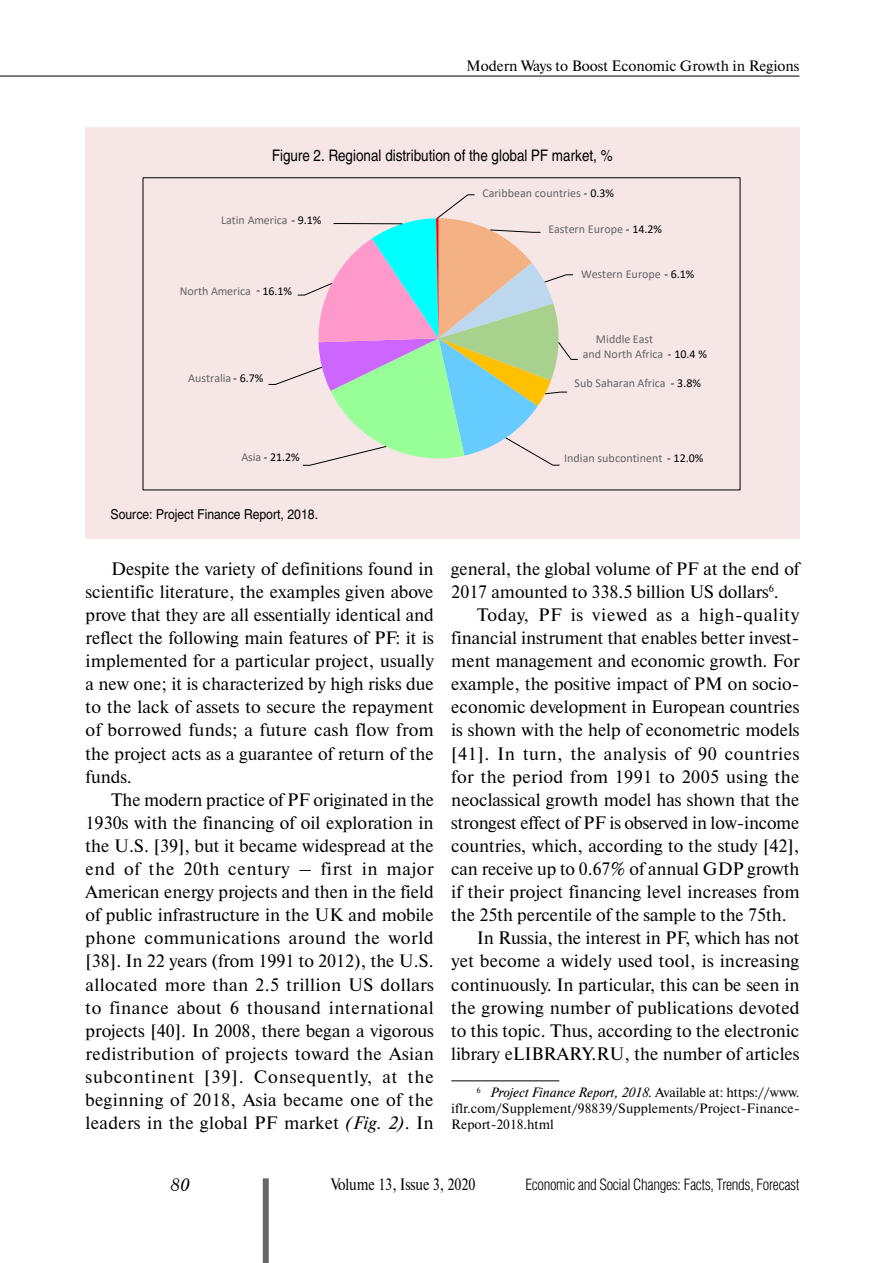
<style>
.page{position:relative;width:893px;height:1263px;background:#fff}
.page>*{position:absolute;margin:0;border:0;box-sizing:border-box;transform-origin:0 0}
.t1{font:18px/23.1px "Newton C";color:#000;text-align:justify}
.t2{font:18px "Newton C";letter-spacing:.03em;color:#000}
.t3{font:18px "Newton C";letter-spacing:.02em;color:#000}
.t4{font:18px "Newton C";letter-spacing:.04em;color:#000}
.t5{font:italic 18px "Academy";color:#000}
.t6{font:16.5px "Newton C";color:#000;scale:.85 1}
.t7{font:15.75px "Helios";color:#000;scale:.85 1}
.t8{font:300 15.75px "Helios Cond";letter-spacing:-.02em;color:#000}
.t9{font:15px "Newton C";color:#000}
.t10{font:13.5px/16.2px "Newton C";letter-spacing:.01em;color:#000;text-align:justify}
.t11{font:13.5px "Helios";color:#000;scale:.9 1}
.t12{font:12px "Calibri";color:#636467}
.t13{font:12px "Calibri";color:#000}
.s1{color:#000}
.s2{color:#636467}
.s3{font-style:italic}
</style>
<div class="page">
<div style="left:263px;top:1178px;width:6px;height:85px;background:#666"></div>
<hr style="left:0;top:76px;width:799px;height:1px;background:#000">
<hr style="left:451px;top:1080px;width:108px;height:1px;background:#000">
<div style="left:85px;top:128px;width:715px;height:411px;background:#f7e6e6"></div>
<svg style="left:268px;top:194px;width:310px;height:272px"></svg>
<p class="t9" style="left:466px;top:57px;width:335px">Modern Ways to Boost Economic Growth in Regions</p>
<p class="t7" style="left:272px;top:146px;width:402px">Figure 2. Regional distribution of the global PF market, %</p>
<p class="t12" style="left:221px;top:211px;width:102px">Latin America <span class="s1">- 9.1%</span></p>
<p class="t12" style="left:180px;top:283px;width:114px">North America <span class="s1">- 16.1%</span></p>
<p class="t12" style="left:188px;top:369px;width:77px">Australia <span class="s1">- 6.7%</span></p>
<p class="t12" style="left:482px;top:185px;width:133px">Caribbean countries <span class="s1">- 0.3%</span></p>
<p class="t12" style="left:548px;top:221px;width:115px">Eastern Europe <span class="s1">- 14.2%</span></p>
<p class="t12" style="left:581px;top:266px;width:115px">Western Europe <span class="s1">- 6.1%</span></p>
<p class="t12" style="left:596px;top:331px;width:59px">Middle East</p>
<p class="t12" style="left:583px;top:345px;width:126px">and North Africa <span class="s1">- 10.4 %</span></p>
<p class="t12" style="left:575px;top:375px;width:128px">Sub Saharan Africa <span class="s1">- 3.8%</span></p>
<p class="t13" style="left:241px;top:449px;width:60px"><span class="s2">Asia</span> - 21.2%</p>
<p class="t12" style="left:564px;top:450px;width:141px">Indian subcontinent <span class="s1">- 12.0%</span></p>
<p class="t11" style="left:111px;top:506px;width:232px">Source: Project Finance Report, 2018.</p>
<p class="t1" style="left:86px;top:557px;width:350px;text-indent:26px">Despite the variety of definitions found in scientific literature, the examples given above prove that they are all essentially identical and reflect the following main features of PF: it is implemented for a particular project, usually a new one; it is characterized by high risks due to the lack of assets to secure the repayment of borrowed funds; a future cash flow from the project acts as a guarantee of return of the funds.</p>
<p class="t1" style="left:86px;top:788px;width:350px;text-indent:26px">The modern practice of PF originated in the 1930s with the financing of oil exploration in the U.S. [39], but it became widespread at the end of the 20th century – first in major American energy projects and then in the field of public infrastructure in the UK and mobile phone communications around the world [38]. In 22 years (from 1991 to 2012), the U.S. allocated more than 2.5 trillion US dollars to finance about 6 thousand international projects [40]. In 2008, there began a vigorous redistribution of projects toward the Asian subcontinent [39]. Consequently, at the beginning of 2018, Asia became one of the leaders in the global PF market <span class="s3">(Fig. 2)</span>. In</p>
<p class="t1" style="left:451px;top:557px;width:350px">general, the global volume of PF at the end of<br>2017 amounted to 338.5 billion US dollars<sup>6</sup>.</p>
<p class="t4" style="left:477px;top:605px;width:324px">Today, PF is viewed as a high-quality</p>
<p class="t1" style="left:451px;top:626px;width:347px">financial instrument that enables better invest-</p>
<p class="t1" style="left:451px;top:649px;width:350px">ment management and economic growth. For</p>
<p class="t1" style="left:451px;top:672px;width:350px">example, the positive impact of PM on socio-</p>
<p class="t1" style="left:451px;top:696px;width:350px">economic development in European countries</p>
<p class="t1" style="left:451px;top:719px;width:350px">is shown with the help of econometric models</p>
<p class="t2" style="left:451px;top:743px;width:350px">[41]. In turn, the analysis of 90 countries</p>
<p class="t3" style="left:451px;top:767px;width:350px">for the period from 1991 to 2005 using the</p>
<p class="t1" style="left:451px;top:788px;width:350px">neoclassical growth model has shown that the</p>
<p class="t1" style="left:451px;top:811px;width:349px">strongest effect of PF is observed in low-income</p>
<p class="t1" style="left:451px;top:834px;width:350px">countries, which, according to the study [42],</p>
<p class="t1" style="left:451px;top:857px;width:349px">can receive up to 0.67% of annual GDP growth</p>
<p class="t1" style="left:451px;top:880px;width:350px">if their project financing level increases from</p>
<p class="t1" style="left:451px;top:903px;width:337px">the 25th percentile of the sample to the 75th.</p>
<p class="t1" style="left:477px;top:927px;width:324px">In Russia, the interest in PF, which has not</p>
<p class="t1" style="left:451px;top:950px;width:349px">yet become a widely used tool, is increasing</p>
<p class="t1" style="left:451px;top:973px;width:350px">continuously. In particular, this can be seen in</p>
<p class="t1" style="left:451px;top:996px;width:350px">the growing number of publications devoted</p>
<p class="t1" style="left:451px;top:1019px;width:350px">to this topic. Thus, according to the electronic</p>
<p class="t1" style="left:451px;top:1042px;width:350px">library eLIBRARY.RU, the number of articles</p>
<p class="t10" style="left:451px;top:1084px;width:350px;text-indent:26px"><sup>6</sup> <span class="s3">Project Finance Report, 2018.</span> Available at: https://www. iflr.com/Supplement/98839/Supplements/Project-Finance-Report-2018.html</p>
<p class="t5" style="left:170px;top:1174px;width:21px">80</p>
<p class="t6" style="left:331px;top:1176px;width:172px">Volume 13, Issue 3, 2020</p>
<p class="t8" style="left:525px;top:1176px;width:276px">Economic and Social Changes: Facts, Trends, Forecast</p>
</div>
